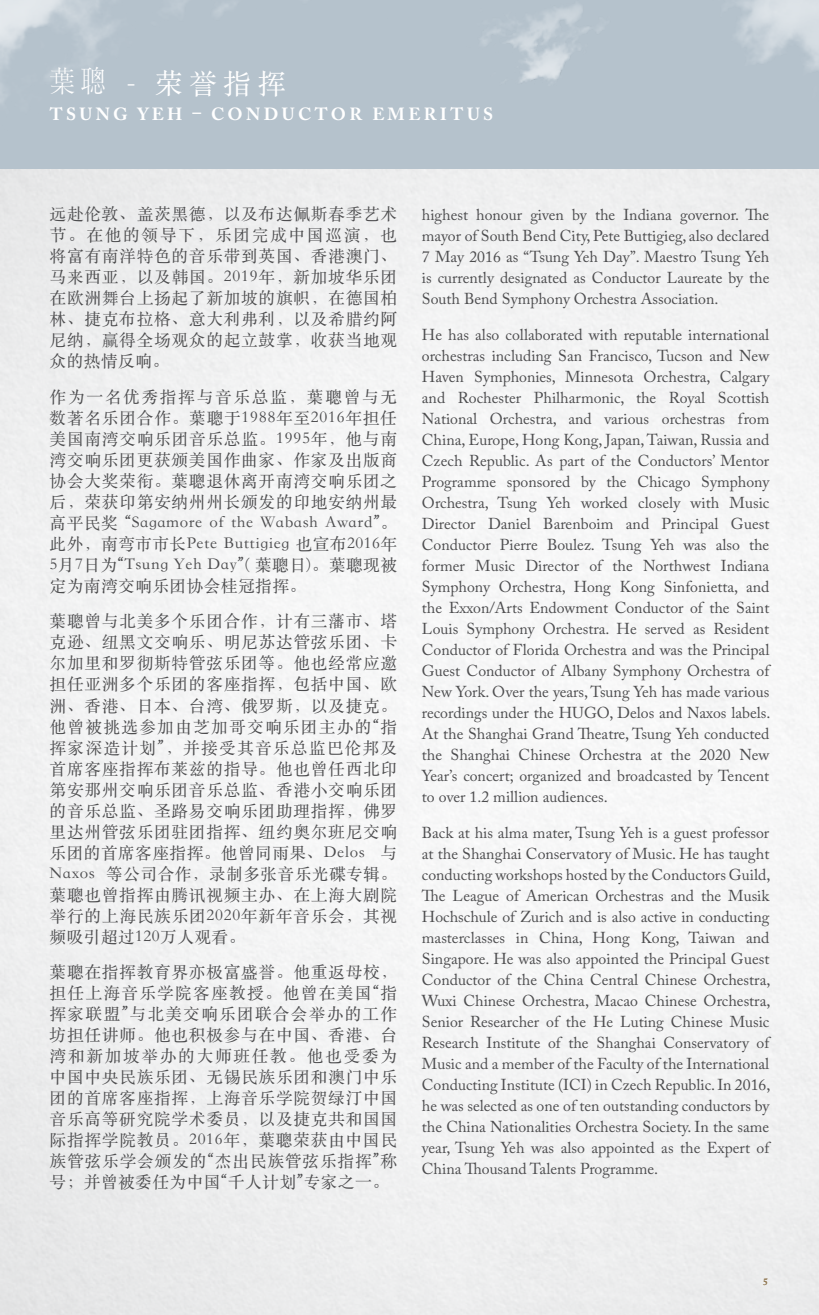
<style>
.page{position:relative;width:819px;height:1315px;background:#fff}
.page>*{position:absolute;margin:0;border:0;box-sizing:border-box;transform-origin:0 0}
.t1{font:28px "ST Songti SC Regular";color:#fff}
.t2{font:700 17.5px "Adobe Caslon Pro";letter-spacing:.195em;color:#fff}
.t3{font:16.62px/21px "ST Songti SC Regular";letter-spacing:.045em;color:#4d4d4f;text-align:justify}
.t4{font:15.75px/21px "Adobe Caslon Pro";color:#4d4d4f;text-align:justify}
.t5{font:600 9.45px "Adobe Caslon Pro";color:#957d58}
.s1{font-family:"Apple Myungjo";font-size:30.8px}
</style>
<div class="page">
<div style="left:0;top:0;width:819px;height:169px;background:#b5c2cc"></div>
<h1 class="t1" style="left:50px;top:66px;width:237px"><span class="s1">葉聰</span> - 荣誉指挥</h1>
<p class="t2" style="left:50px;top:103px;width:445px">TSUNG YEH – CONDUCTOR EMERITUS</p>
<p class="t3" style="left:50px;top:202px;width:349px">远赴伦敦、盖茨黑德，以及布达佩斯春季艺术节。在他的领导下，乐团完成中国巡演，也将富有南洋特色的音乐带到英国、香港澳门、马来西亚，以及韩国。2019年，新加坡华乐团在欧洲舞台上扬起了新加坡的旗帜，在德国柏林、捷克布拉格、意大利弗利，以及希腊约阿尼纳，赢得全场观众的起立鼓掌，收获当地观众的热情反响。</p>
<p class="t3" style="left:50px;top:385px;width:349px">作为一名优秀指挥与音乐总监，葉聰曾与无数著名乐团合作。葉聰于1988年至2016年担任美国南湾交响乐团音乐总监。1995年，他与南湾交响乐团更获颁美国作曲家、作家及出版商协会大奖荣衔。葉聰退休离开南湾交响乐团之后，荣获印第安纳州州长颁发的印地安纳州最高平民奖 “Sagamore of the Wabash Award”。此外，南弯市市长Pete Buttigieg 也宣布2016年5月7日为“Tsung Yeh Day”( 葉聰日)。葉聰现被定为南湾交响乐团协会桂冠指挥。</p>
<p class="t3" style="left:50px;top:610px;width:349px">葉聰曾与北美多个乐团合作，计有三藩市、塔克逊、纽黑文交响乐、明尼苏达管弦乐团、卡尔加里和罗彻斯特管弦乐团等。他也经常应邀担任亚洲多个乐团的客座指挥，包括中国、欧洲、香港、日本、台湾、俄罗斯，以及捷克。他曾被挑选参加由芝加哥交响乐团主办的“指挥家深造计划”，并接受其音乐总监巴伦邦及首席客座指挥布莱兹的指导。他也曾任西北印第安那州交响乐团音乐总监、香港小交响乐团的音乐总监、圣路易交响乐团助理指挥，佛罗里达州管弦乐团驻团指挥、纽约奥尔班尼交响乐团的首席客座指挥。他曾同雨果、Delos 与Naxos 等公司合作，录制多张音乐光碟专辑。葉聰也曾指挥由腾讯视频主办、在上海大剧院举行的上海民族乐团2020年新年音乐会，其视频吸引超过120万人观看。</p>
<p class="t3" style="left:50px;top:961px;width:349px">葉聰在指挥教育界亦极富盛誉。他重返母校，担任上海音乐学院客座教授。他曾在美国“指挥家联盟”与北美交响乐团联合会举办的工作坊担任讲师。他也积极参与在中国、香港、台湾和新加坡举办的大师班任教。他也受委为中国中央民族乐团、无锡民族乐团和澳门中乐团的首席客座指挥，上海音乐学院贺绿汀中国音乐高等研究院学术委员，以及捷克共和国国际指挥学院教员。2016年，葉聰荣获由中国民族管弦乐学会颁发的“杰出民族管弦乐指挥”称号；并曾被委任为中国“千人计划”专家之一。</p>
<p class="t4" style="left:422px;top:204px;width:349px">highest honour given by the Indiana governor. The mayor of South Bend City, Pete Buttigieg, also declared 7 May 2016 as “Tsung Yeh Day”. Maestro Tsung Yeh is currently designated as Conductor Laureate by the South Bend Symphony Orchestra Association.</p>
<p class="t4" style="left:422px;top:324px;width:350px">He has also collaborated with reputable international orchestras including San Francisco, Tucson and New Haven Symphonies, Minnesota Orchestra, Calgary and Rochester Philharmonic, the Royal Scottish National Orchestra, and various orchestras from China, Europe, Hong Kong, Japan, Taiwan, Russia and Czech Republic. As part of the Conductors’ Mentor Programme sponsored by the Chicago Symphony Orchestra, Tsung Yeh worked closely with Music Director Daniel Barenboim and Principal Guest Conductor Pierre Boulez. Tsung Yeh was also the former Music Director of the Northwest Indiana Symphony Orchestra, Hong Kong Sinfonietta, and the Exxon/Arts Endowment Conductor of the Saint Louis Symphony Orchestra. He served as Resident Conductor of Florida Orchestra and was the Principal Guest Conductor of Albany Symphony Orchestra of New York. Over the years, Tsung Yeh has made various recordings under the HUGO, Delos and Naxos labels.<br>At the Shanghai Grand Theatre, Tsung Yeh conducted the Shanghai Chinese Orchestra at the 2020 New Year’s concert; organized and broadcasted by Tencent to over 1.2 million audiences.</p>
<p class="t4" style="left:422px;top:822px;width:350px">Back at his alma mater, Tsung Yeh is a guest professor at the Shanghai Conservatory of Music. He has taught conducting workshops hosted by the Conductors Guild, The League of American Orchestras and the Musik Hochschule of Zurich and is also active in conducting masterclasses in China, Hong Kong, Taiwan and Singapore. He was also appointed the Principal Guest Conductor of the China Central Chinese Orchestra, Wuxi Chinese Orchestra, Macao Chinese Orchestra, Senior Researcher of the He Luting Chinese Music Research Institute of the Shanghai Conservatory of Music and a member of the Faculty of the International Conducting Institute (ICI) in Czech Republic. In 2016, he was selected as one of ten outstanding conductors by the China Nationalities Orchestra Society. In the same year, Tsung Yeh was also appointed as the Expert of China Thousand Talents Programme.</p>
<p class="t5" style="left:763px;top:1276px;width:6px">5</p>
</div>
